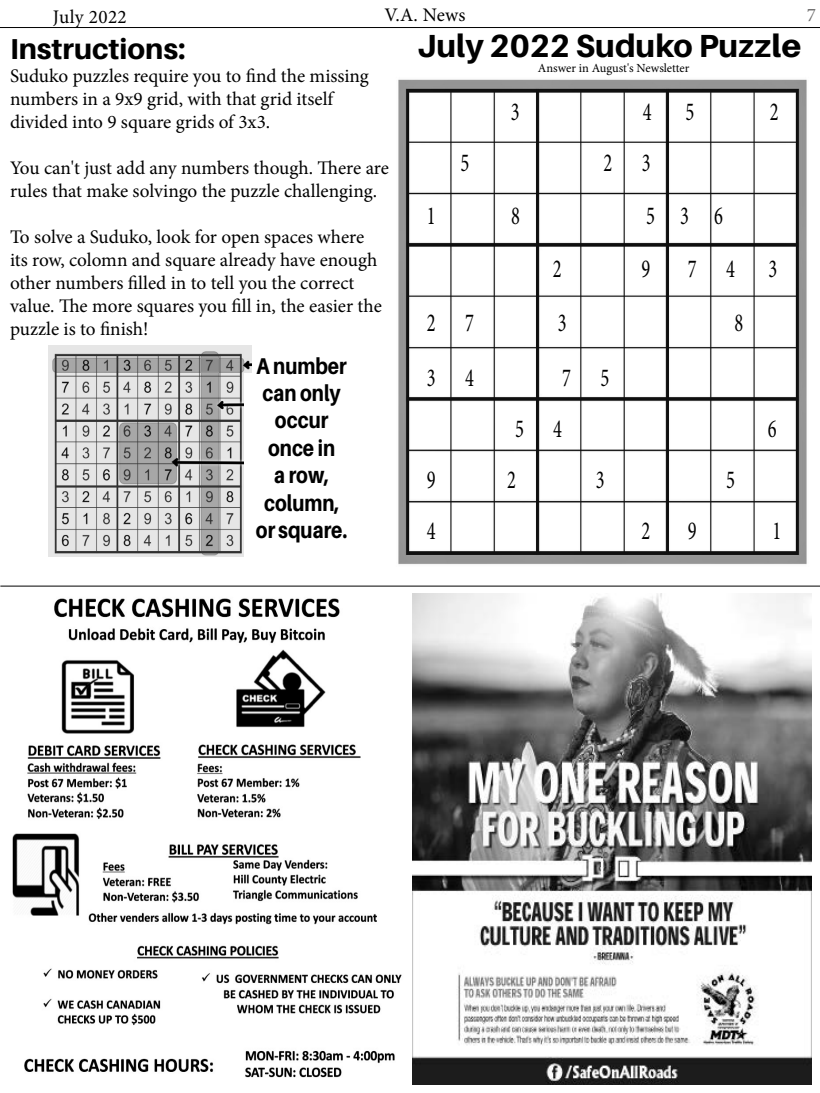
<style>
.page{position:relative;width:820px;height:1093px;background:#fff}
.page>*{position:absolute;margin:0;border:0;box-sizing:border-box;transform-origin:0 0}
.t1{font:800 32px "Aileron";color:#000}
.t2{font:800 28.8px "Aileron";color:#000}
.t3{font:26px "Minion Pro";color:#000;scale:.71 1}
.t4{font:800 22.8px/27.4px "Aileron";color:#000;text-align:center;scale:.84 1}
.t5{font:19.2px/23px "Minion Pro";color:#000}
.t6{font:19.2px "Minion Pro";letter-spacing:.02em;color:#000}
.t7{font:19.2px "Minion Pro";color:#706f6f}
.t8{font:12.4px "Minion Pro";color:#000}
</style>
<div class="page">
<img style="left:398px;top:79px;width:409px;height:486px">
<hr style="left:0;top:27px;width:819px;height:1px;background:#000">
<img style="left:413px;top:594px;width:397px;height:491px">
<hr style="left:0;top:586px;width:819px;height:1px;background:#000">
<img style="left:12px;top:598px;width:390px;height:480px">
<img style="left:49px;top:345px;width:202px;height:211px">
<div style="left:245px;top:374px;width:15px;height:192px;background:#fff"></div>
<p class="t6" style="left:53px;top:4px;width:75px">July 2022</p>
<p class="t5" style="left:384px;top:3px;width:82px">V.A. News</p>
<p class="t7" style="left:806px;top:2px;width:11px">7</p>
<h2 class="t2" style="left:10px;top:32px;width:177px">Instructions:</h2>
<p class="t5" style="left:10px;top:64px;width:360px">Suduko puzzles require you to find the missing numbers in a 9x9 grid, with that grid itself divided into 9 square grids of 3x3.</p>
<p class="t5" style="left:10px;top:156px;width:380px">You can't just add any numbers though. There are rules that make solvingo the puzzle challenging.</p>
<p class="t5" style="left:10px;top:225px;width:373px">To solve a Suduko, look for open spaces where its row, colomn and square already have enough other numbers filled in to tell you the correct value. The more squares you fill in, the easier the puzzle is to finish!</p>
<p class="t4" style="left:256px;top:352px;width:110px">A number can only occur once in<br>a row, column, or square.</p>
<h1 class="t1" style="left:417px;top:28px;width:385px">July 2022 Suduko Puzzle</h1>
<p class="t8" style="left:537px;top:60px;width:153px">Answer in August's Newsletter</p>
<h3 class="t3" style="left:510px;top:94px;width:14px">3</h3>
<h3 class="t3" style="left:642px;top:94px;width:14px">4</h3>
<h3 class="t3" style="left:685px;top:94px;width:14px">5</h3>
<h3 class="t3" style="left:769px;top:94px;width:14px">2</h3>
<h3 class="t3" style="left:460px;top:145px;width:14px">5</h3>
<h3 class="t3" style="left:603px;top:145px;width:68px">2 3</h3>
<h3 class="t3" style="left:427px;top:198px;width:14px">1</h3>
<h3 class="t3" style="left:511px;top:198px;width:14px">8</h3>
<h3 class="t3" style="left:645px;top:198px;width:110px">5 3 6</h3>
<h3 class="t3" style="left:552px;top:251px;width:14px">2</h3>
<h3 class="t3" style="left:641px;top:251px;width:14px">9</h3>
<h3 class="t3" style="left:687px;top:251px;width:68px">7 4</h3>
<h3 class="t3" style="left:768px;top:251px;width:14px">3</h3>
<h3 class="t3" style="left:427px;top:306px;width:68px">2 7</h3>
<h3 class="t3" style="left:557px;top:306px;width:14px">3</h3>
<h3 class="t3" style="left:734px;top:306px;width:14px">8</h3>
<h3 class="t3" style="left:427px;top:360px;width:68px">3 4</h3>
<h3 class="t3" style="left:562px;top:360px;width:68px">7 5</h3>
<h3 class="t3" style="left:515px;top:412px;width:68px">5 4</h3>
<h3 class="t3" style="left:767px;top:412px;width:14px">6</h3>
<h3 class="t3" style="left:427px;top:462px;width:14px">9</h3>
<h3 class="t3" style="left:507px;top:462px;width:14px">2</h3>
<h3 class="t3" style="left:595px;top:462px;width:14px">3</h3>
<h3 class="t3" style="left:726px;top:462px;width:14px">5</h3>
<h3 class="t3" style="left:427px;top:513px;width:14px">4</h3>
<h3 class="t3" style="left:641px;top:513px;width:14px">2</h3>
<h3 class="t3" style="left:687px;top:513px;width:14px">9</h3>
<h3 class="t3" style="left:772px;top:513px;width:14px">1</h3>
</div>
